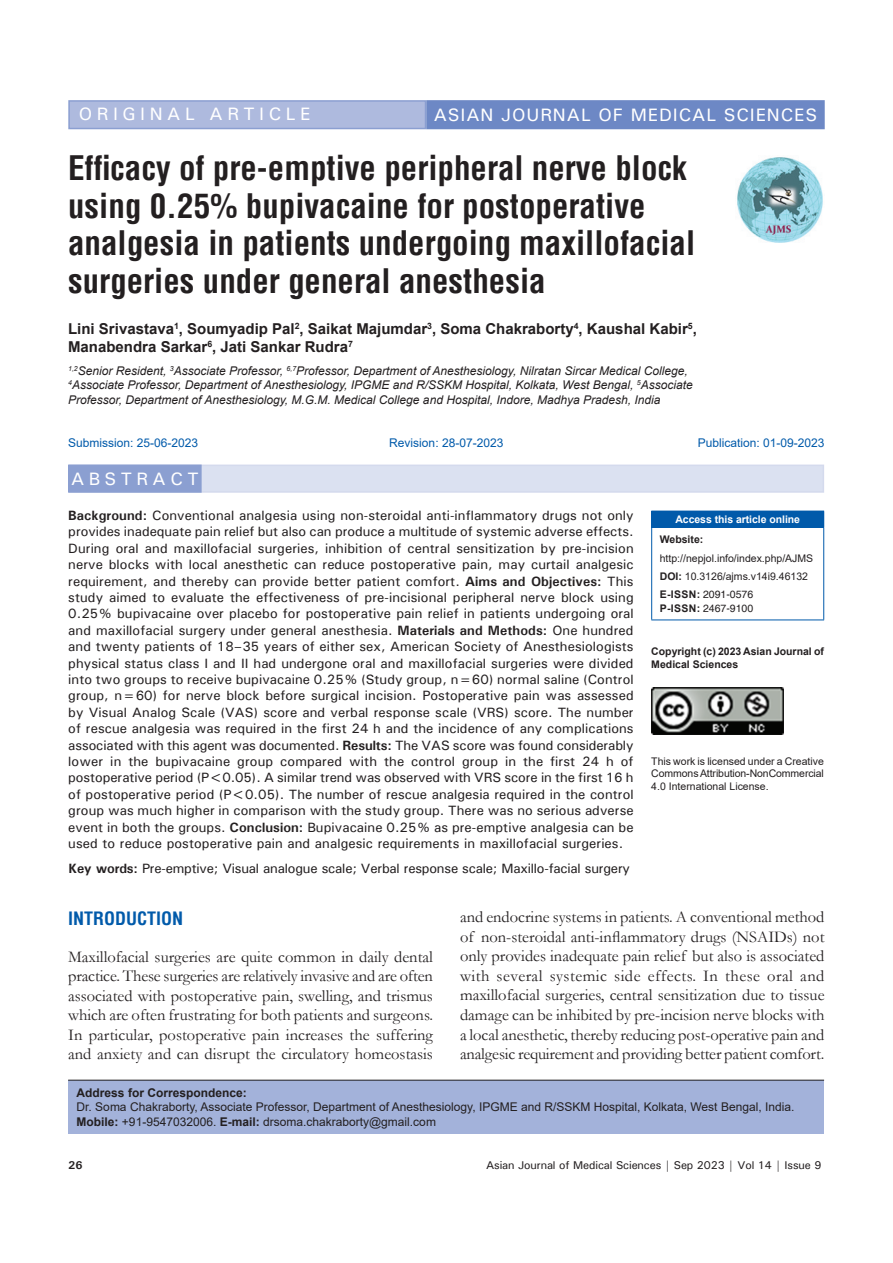
<style>
.page{position:relative;width:893px;height:1263px;background:#fff}
.page>*{position:absolute;margin:0;border:0;box-sizing:border-box;transform-origin:0 0}
.AT{font:700 condensed 33px/37.5px "Helvetica";color:#231f20}
.AH{font:500 18px "Univers";letter-spacing:.05em;color:#fff}
.AH-2{font:500 18px "Univers";letter-spacing:.25em;color:#fff}
.t1{font:700 condensed 18px "Helvetica";color:#015aaa}
.ABSH{font:500 18px "Univers";letter-spacing:.25em;color:#fff}
.TX{font:16.5px/19.6px "Garamond";color:#231f20;text-align:justify}
.AU{font:700 15px/18px "Helvetica";color:#231f20}
.ABS{font:500 13.5px/16.4px "Univers";letter-spacing:.005em;color:#231f20;text-align:justify}
.KWD{font:500 13.5px "Univers";letter-spacing:-.015em;color:#231f20}
.AFF{font:italic 12px/14.4px "Arial";color:#231f20}
.ADD{font:12px/14.4px "Arial";color:#231f20}
.HIS{font:12px "Arial";color:#015aaa}
.t2{font:500 11.25px "Univers";letter-spacing:-.01em;color:#231f20}
.t3{font:700 11.25px "Univers";color:#231f20}
.License{font:10.5px/12.6px "Arial";letter-spacing:-.01em;color:#231f20;text-align:justify}
.License-2{font:700 10.5px/12.6px "Arial";color:#231f20}
.Web{font:10.5px/18.8px "Arial";color:#231f20}
.ISSN{font:10.5px/14.2px "Helvetica";color:#231f20}
.DOI{font:10.5px "Arial";color:#231f20}
.t4{font:700 10.5px "Arial";letter-spacing:-.005em;color:#fff}
.s1{font-weight:700}
</style>
<div class="page">
<div style="left:68px;top:1080px;width:756px;height:54px;background:#a3b2da"></div>
<hr style="left:68px;top:1080px;width:756px;height:1px;background:#231f20">
<img style="left:737px;top:157px;width:86px;height:86px">
<div style="left:69px;top:101px;width:356px;height:28px;background:#aebade"></div>
<div style="left:68px;top:100px;width:358px;height:29px;border:2px solid #8b9fd1"></div>
<div style="left:427px;top:101px;width:397px;height:28px;background:#6d88c5"></div>
<div style="left:426px;top:100px;width:399px;height:29px;border:2px solid #6d88c5"></div>
<div style="left:652px;top:511px;width:172px;height:16px;background:#015aaa"></div>
<svg style="left:651px;top:512px;width:1px;height:15px"></svg>
<hr style="left:651px;top:511px;width:173px;height:1px;background:#015aaa">
<hr style="left:651px;top:528px;width:1px;height:91px;background:#015aaa">
<hr style="left:651px;top:527px;width:173px;height:1px;background:#015aaa">
<hr style="left:823px;top:528px;width:1px;height:91px;background:#015aaa">
<hr style="left:651px;top:619px;width:173px;height:1px;background:#015aaa">
<img style="left:651px;top:688px;width:132px;height:46px">
<div style="left:69px;top:465px;width:755px;height:28px;background:#dbe1f1"></div>
<div style="left:69px;top:465px;width:132px;height:27px;background:#8b9fd1"></div>
<div style="left:68px;top:465px;width:134px;height:28px;border:2px solid #8b9fd1"></div>
<p class="AH-2" style="left:79px;top:103px;width:233px">ORIGINAL ARTICLE</p>
<p class="AH" style="left:434px;top:103px;width:385px">ASIAN JOURNAL OF MEDICAL SCIENCES</p>
<p class="AT" style="left:68px;top:149px;width:629px">Efficacy of pre-emptive peripheral nerve block using 0.25% bupivacaine for postoperative analgesia in patients undergoing maxillofacial surgeries under general anesthesia</p>
<p class="AU" style="left:68px;top:320px;width:630px">Lini Srivastava<sup>1</sup>, Soumyadip Pal<sup>2</sup>, Saikat Majumdar<sup>3</sup>, Soma Chakraborty<sup>4</sup>, Kaushal Kabir<sup>5</sup>,<br>Manabendra Sarkar<sup>6</sup>, Jati Sankar Rudra<sup>7</sup></p>
<p class="AFF" style="left:68px;top:364px;width:626px"><sup>1,2</sup>Senior Resident, <sup>3</sup>Associate Professor, <sup>6,7</sup>Professor, Department of Anesthesiology, Nilratan Sircar Medical College,<br><sup>4</sup>Associate Professor, Department of Anesthesiology, IPGME and R/SSKM Hospital, Kolkata, West Bengal, <sup>5</sup>Associate<br>Professor, Department of Anesthesiology, M.G.M. Medical College and Hospital, Indore, Madhya Pradesh, India</p>
<p class="HIS" style="left:68px;top:434px;width:132px">Submission: 25-06-2023</p>
<p class="HIS" style="left:389px;top:434px;width:116px">Revision: 28-07-2023</p>
<p class="HIS" style="left:698px;top:434px;width:128px">Publication: 01-09-2023</p>
<p class="ABSH" style="left:71px;top:467px;width:129px">ABSTRACT</p>
<p class="ABS" style="left:68px;top:507px;width:567px"><span class="s1">Background:</span> Conventional analgesia using non-steroidal anti-inflammatory drugs not only provides inadequate pain relief but also can produce a multitude of systemic adverse effects.<br>During oral and maxillofacial surgeries, inhibition of central sensitization by pre-incision nerve blocks with local anesthetic can reduce postoperative pain, may curtail analgesic requirement, and thereby can provide better patient comfort. <span class="s1">Aims and Objectives:</span> This study aimed to evaluate the effectiveness of pre-incisional peripheral nerve block using 0.25% bupivacaine over placebo for postoperative pain relief in patients undergoing oral and maxillofacial surgery under general anesthesia. <span class="s1">Materials and Methods:</span> One hundred and twenty patients of 18–35 years of either sex, American Society of Anesthesiologists physical status class I and II had undergone oral and maxillofacial surgeries were divided into two groups to receive bupivacaine 0.25% (Study group, n=60) normal saline (Control group, n=60) for nerve block before surgical incision. Postoperative pain was assessed by Visual Analog Scale (VAS) score and verbal response scale (VRS) score. The number of rescue analgesia was required in the first 24 h and the incidence of any complications associated with this agent was documented. <span class="s1">Results:</span> The VAS score was found considerably lower in the bupivacaine group compared with the control group in the first 24 h of postoperative period (P&lt;0.05). A similar trend was observed with VRS score in the first 16 h of postoperative period (P&lt;0.05). The number of rescue analgesia required in the control group was much higher in comparison with the study group. There was no serious adverse event in both the groups. <span class="s1">Conclusion:</span> Bupivacaine 0.25% as pre-emptive analgesia can be used to reduce postoperative pain and analgesic requirements in maxillofacial surgeries.</p>
<p class="KWD" style="left:68px;top:860px;width:563px"><span class="s1">Key words:</span> Pre-emptive; Visual analogue scale; Verbal response scale; Maxillo-facial surgery</p>
<p class="t4" style="left:675px;top:512px;width:126px">Access this article online</p>
<p class="Web" style="left:660px;top:530px;width:155px"><span class="s1">Website: </span>http://nepjol.info/index.php/AJMS</p>
<p class="DOI" style="left:660px;top:569px;width:150px"><span class="s1">DOI:</span> 10.3126/ajms.v14i9.46132</p>
<p class="ISSN" style="left:660px;top:587px;width:95px"><span class="s1">E-ISSN:</span> 2091-0576<br><span class="s1">P-ISSN:</span> 2467-9100</p>
<p class="License-2" style="left:651px;top:645px;width:174px">Copyright (c) 2023 Asian Journal of<br>Medical Sciences</p>
<p class="License" style="left:651px;top:755px;width:174px">This work is licensed under a Creative Commons Attribution-NonCommercial 4.0 International License.</p>
<h1 class="t1" style="left:68px;top:906px;width:117px">INTRODUCTION</h1>
<p class="TX" style="left:68px;top:946px;width:366px">Maxillofacial surgeries are quite common in daily dental practice. These surgeries are relatively invasive and are often associated with postoperative pain, swelling, and trismus which are often frustrating for both patients and surgeons.<br>In particular, postoperative pain increases the suffering and anxiety and can disrupt the circulatory homeostasis</p>
<p class="TX" style="left:460px;top:907px;width:366px">and endocrine systems in patients. A conventional method of non-steroidal anti-inflammatory drugs (NSAIDs) not only provides inadequate pain relief but also is associated with several systemic side effects. In these oral and maxillofacial surgeries, central sensitization due to tissue damage can be inhibited by pre-incision nerve blocks with a local anesthetic, thereby reducing post-operative pain and analgesic requirement and providing better patient comfort.</p>
<p class="ADD" style="left:77px;top:1085px;width:719px"><span class="s1">Address for Correspondence:<br></span>Dr. Soma Chakraborty, Associate Professor, Department of Anesthesiology, IPGME and R/SSKM Hospital, Kolkata, West Bengal, India.<br><span class="s1">Mobile:</span> +91-9547032006. <span class="s1">E-mail:</span> drsoma.chakraborty@gmail.com</p>
<p class="t3" style="left:68px;top:1158px;width:16px">26</p>
<p class="t2" style="left:486px;top:1157px;width:337px">Asian Journal of Medical Sciences | Sep 2023 | Vol 14 | Issue 9</p>
</div>
